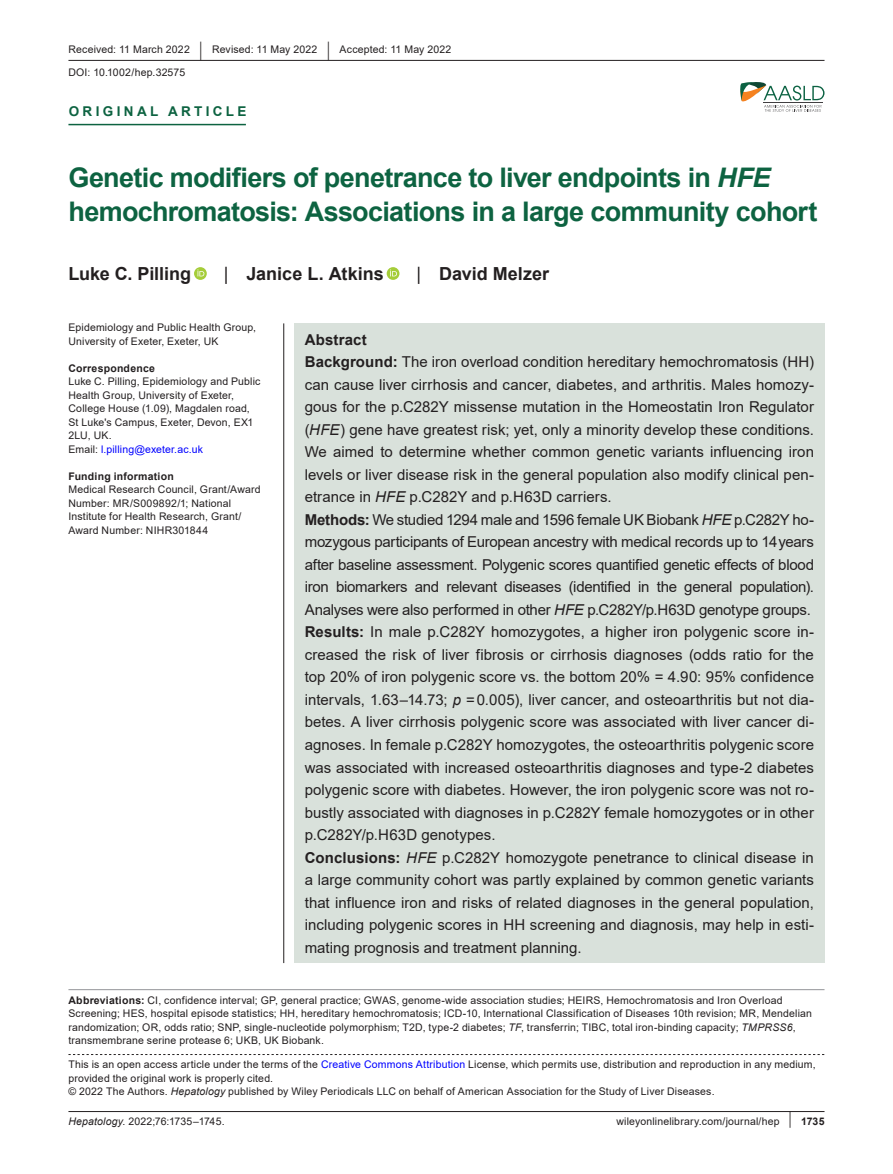
<style>
.page{position:relative;width:893px;height:1174px;background:#fff}
.page>*{position:absolute;margin:0;border:0;box-sizing:border-box;transform-origin:0 0}
.t1{font:700 27px/34.5px "Arial";letter-spacing:-.025em;color:#0d6341}
.t2{font:700 18px "Arial";letter-spacing:-.005em;color:#231f20}
.t3{font:15px/22.5px "Arial";color:#231f20}
.t4{font:700 13.5px "Arial";letter-spacing:.25em;color:#0d6341}
.t5{font:10.5px/13.5px "Arial";letter-spacing:.015em;color:#231f20}
.t6{font:700 10.5px "Arial";letter-spacing:.02em;color:#231f20}
.s1{font-size:19.5px}
.s2{font-style:italic}
.s3{font-weight:400}
.s4{color:#00f}
.s5{font-weight:700}
.s6{font-size:17.4px}
</style>
<div class="page">
<hr style="left:68px;top:1111px;width:756px;height:1px;background:#231f20">
<svg style="left:740px;top:82px;width:84px;height:30px"></svg>
<hr style="left:68px;top:60px;width:756px;height:1px;background:#231f20">
<hr style="left:68px;top:124px;width:178px;height:1px;background:#0d6341">
<svg style="left:194px;top:267px;width:13px;height:13px"></svg>
<svg style="left:197px;top:269px;width:7px;height:7px"></svg>
<svg style="left:387px;top:267px;width:12px;height:13px"></svg>
<svg style="left:390px;top:269px;width:7px;height:7px"></svg>
<div style="left:294px;top:323px;width:530px;height:640px;background:#d9e1db"></div>
<hr style="left:283px;top:323px;width:1px;height:640px;background:#231f20">
<svg style="left:68px;top:1054px;width:756px;height:1px"></svg>
<hr style="left:68px;top:989px;width:756px;height:1px;background:#939598">
<p class="t5" style="left:68px;top:38px;width:384px;line-height:22.5px">Received: 11 March 2022 <span class="s1">|</span> Revised: 11 May 2022 <span class="s1">|</span> Accepted: 11 May 2022<br>DOI: 10.1002/hep.32575</p>
<p class="t4" style="left:69px;top:102px;width:179px">ORIGINAL ARTICLE</p>
<h1 class="t1" style="left:68px;top:160px;width:750px">Genetic modifiers of penetrance to liver endpoints in <span class="s2">HFE </span>hemochromatosis: Associations in a large community cohort</h1>
<p class="t2" style="left:68px;top:261px;width:124px">Luke C. Pilling</p>
<p class="t2" style="left:224px;top:261px;width:161px"><span class="s3">|</span> Janice L. Atkins</p>
<p class="t2" style="left:416px;top:261px;width:134px"><span class="s3">|</span> David Melzer</p>
<p class="t5" style="left:68px;top:320px;width:189px">Epidemiology and Public Health Group,<br>University of Exeter, Exeter, UK</p>
<p class="t6" style="left:68px;top:360px;width:88px">Correspondence</p>
<p class="t5" style="left:68px;top:374px;width:194px">Luke C. Pilling, Epidemiology and Public<br>Health Group, University of Exeter,<br>College House (1.09), Magdalen road,<br>St Luke's Campus, Exeter, Devon, EX1<br>2LU, UK.<br>Email: <span class="s4">l.pilling@exeter.ac.uk</span></p>
<p class="t6" style="left:68px;top:468px;width:107px">Funding information</p>
<p class="t5" style="left:68px;top:482px;width:194px">Medical Research Council, Grant/Award Number: MR/S009892/1; National Institute for Health Research, Grant/ Award Number: NIHR301844</p>
<p class="t3" style="left:305px;top:328px;width:511px"><span class="s5">Abstract<br>Background:</span> The iron overload condition hereditary hemochromatosis (HH) can cause liver cirrhosis and cancer, diabetes, and arthritis. Males homozy&shy;gous for the p.C282Y missense mutation in the Homeostatin Iron Regulator (<span class="s2">HFE</span>) gene have greatest risk; yet, only a minority develop these conditions.<br>We aimed to determine whether common genetic variants influencing iron levels or liver disease risk in the general population also modify clinical pen&shy;etrance in <span class="s2">HFE</span> p.C282Y and p.H63D carriers.<br><span class="s5">Methods:</span> We studied 1294 male and 1596 female UK Biobank <span class="s2">HFE</span> p.C282Y ho&shy;mozygous participants of European ancestry with medical records up to 14years after baseline assessment. Polygenic scores quantified genetic effects of blood iron biomarkers and relevant diseases (identified in the general population).<br>Analyses were also performed in other <span class="s2">HFE</span> p.C282Y/p.H63D genotype groups.<br><span class="s5">Results:</span> In male p.C282Y homozygotes, a higher iron polygenic score in&shy;creased the risk of liver fibrosis or cirrhosis diagnoses (odds ratio for the top 20% of iron polygenic score vs. the bottom 20% = 4.90: 95% confidence intervals, 1.63–14.73; <span class="s2">p</span> =0.005), liver cancer, and osteoarthritis but not dia&shy;betes. A liver cirrhosis polygenic score was associated with liver cancer di&shy;agnoses. In female p.C282Y homozygotes, the osteoarthritis polygenic score was associated with increased osteoarthritis diagnoses and type-2 diabetes polygenic score with diabetes. However, the iron polygenic score was not ro&shy;bustly associated with diagnoses in p.C282Y female homozygotes or in other p.C282Y/p.H63D genotypes.<br><span class="s5">Conclusions:</span> <span class="s2">HFE</span> p.C282Y homozygote penetrance to clinical disease in a large community cohort was partly explained by common genetic variants that influence iron and risks of related diagnoses in the general population, including polygenic scores in HH screening and diagnosis, may help in esti&shy;mating prognosis and treatment planning.</p>
<p class="t5" style="left:68px;top:993px;width:745px"><span class="s5">Abbreviations:</span> CI, confidence interval; GP, general practice; GWAS, genome-wide association studies; HEIRS, Hemochromatosis and Iron Overload Screening; HES, hospital episode statistics; HH, hereditary hemochromatosis; ICD-10, International Classification of Diseases 10th revision; MR, Mendelian randomization; OR, odds ratio; SNP, single-nucleotide polymorphism; T2D, type-2 diabetes; <span class="s2">TF</span>, transferrin; TIBC, total iron-binding capacity; <span class="s2">TMPRSS6</span>, transmembrane serine protease 6; UKB, UK Biobank.</p>
<p class="t5" style="left:68px;top:1057px;width:749px">This is an open access article under the terms of the <span class="s4">Creative Commons Attribution</span> License, which permits use, distribution and reproduction in any medium, provided the original work is properly cited.<br>© 2022 The Authors. <span class="s2">Hepatology</span> published by Wiley Periodicals LLC on behalf of American Association for the Study of Liver Diseases.</p>
<p class="t5" style="left:68px;top:1114px;width:158px"><span class="s2">Hepatology</span>. 2022;76:1735–1745.</p>
<p class="t5" style="left:616px;top:1114px;width:210px">wileyonlinelibrary.com/journal/hep <span class="s6">|</span> <span class="s5">1735</span></p>
</div>
